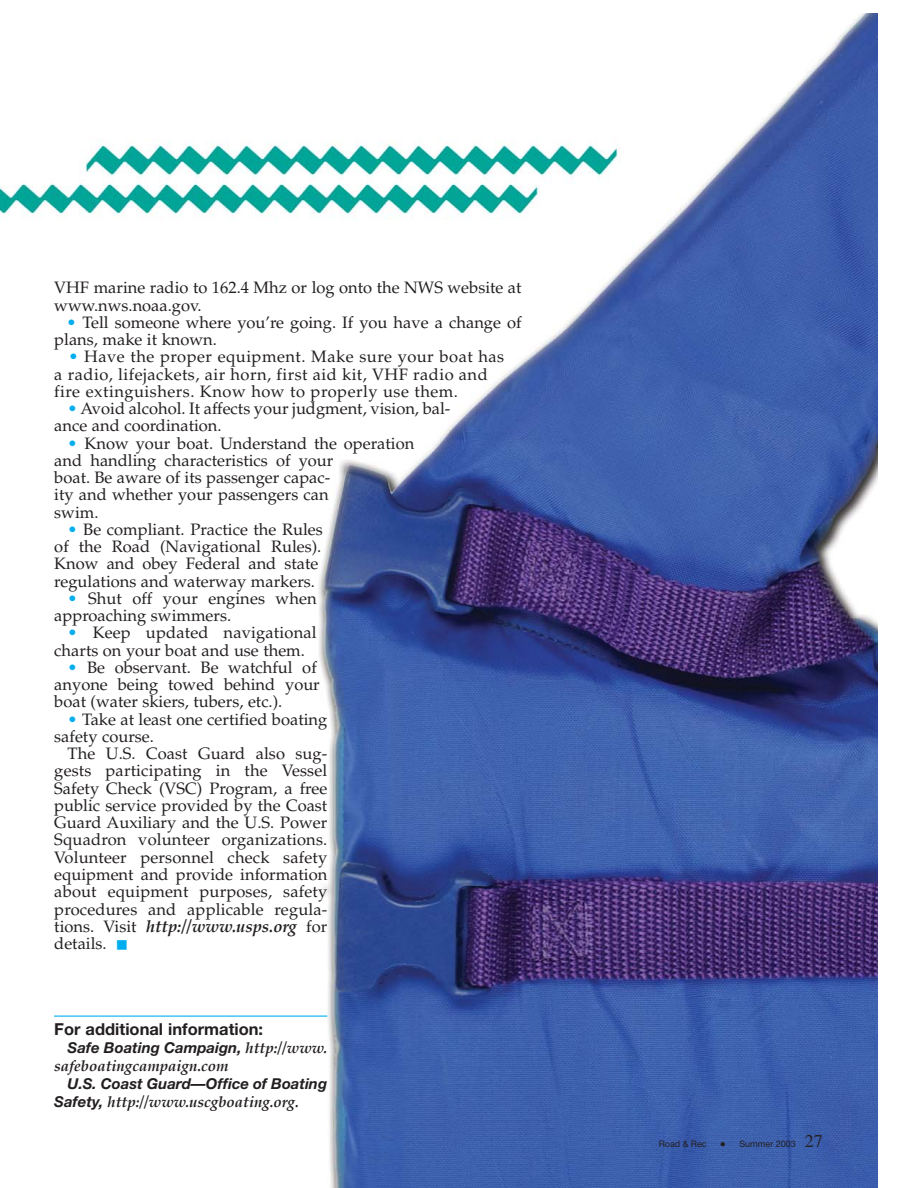
<style>
.page{position:relative;width:918px;height:1188px;background:#fff}
.page>*{position:absolute;margin:0;border:0;box-sizing:border-box;transform-origin:0 0}
.t1{font:16.5px/17.2px "Palatino";color:#231f20}
.t2{font:16.5px/17.2px "Palatino";letter-spacing:.03em;color:#231f20}
.t3{font:700 16.5px "Helvetica Neue";color:#231f20}
.t4{font:italic 700 15px "Helvetica Neue";color:#231f20}
.t5{font:italic 700 15px "Palatino";color:#231f20}
.t6{font:9px "Helvetica Neue";color:#231f20}
.s1{color:#00aeef}
.s2{font-weight:700;font-style:italic}
.s3{font-family:"Palatino"}
.s4{font-family:"Helvetica Neue"}
.s5{font-family:"Times";font-size:18px}
</style>
<div class="page">
<img style="left:0;top:14px;width:878px;height:1174px">
<hr style="left:54px;top:1016px;width:273px;height:1px;background:#00aeef">
<svg style="left:117px;top:940px;width:10px;height:9px"></svg>
<svg style="left:721px;top:1142px;width:4px;height:4px"></svg>
<p class="t1" style="left:54px;top:281px;width:469px">VHF marine radio to 162.4 Mhz or log onto the NWS website at www.nws.noaa.gov.</p>
<p class="t1" style="left:54px;top:316px;width:469px;text-indent:12px"><span class="s1">•</span> Tell someone where you’re going. If you have a change of plans, make it known.</p>
<p class="t2" style="left:54px;top:350px;width:452px;text-indent:14px"><span class="s1">•</span> Have the proper equipment. Make sure your boat has a radio, lifejackets, air horn, first aid kit, VHF radio and fire extinguishers. Know how to properly use them.</p>
<p class="t1" style="left:54px;top:402px;width:398px;text-indent:13px"><span class="s1">•</span> Avoid alcohol. It affects your judgment, vision, bal&shy;ance and coordination.</p>
<p class="t1" style="left:54px;top:436px;width:361px;text-indent:13px"><span class="s1">•</span> Know your boat. Understand the operation and handling characteristics of your<br>boat. Be aware of its passenger capac-<br>ity and whether your passengers can<br>swim.</p>
<p class="t1" style="left:54px;top:523px;width:270px;text-indent:13px"><span class="s1">•</span> Be compliant. Practice the Rules of the Road (Navigational Rules).<br>Know and obey Federal and state regulations and waterway markers.</p>
<p class="t1" style="left:54px;top:592px;width:264px;text-indent:13px"><span class="s1">•</span> Shut off your engines when approaching swimmers.</p>
<p class="t1" style="left:54px;top:626px;width:264px;text-indent:13px"><span class="s1">•</span> Keep updated navigational charts on your boat and use them.</p>
<p class="t1" style="left:54px;top:661px;width:267px;text-indent:13px"><span class="s1">•</span> Be observant. Be watchful of anyone being towed behind your boat (water skiers, tubers, etc.).</p>
<p class="t1" style="left:54px;top:712px;width:274px;text-indent:13px"><span class="s1">•</span> Take at least one certified boating safety course.</p>
<p class="t1" style="left:54px;top:747px;width:275px;text-align:justify;text-indent:13px">The U.S. Coast Guard also sug&shy;gests participating in the Vessel Safety Check (VSC) Program, a free public service provided by the Coast Guard Auxiliary and the U.S. Power Squadron volunteer organizations.<br>Volunteer personnel check safety equipment and provide information about equipment purposes, safety procedures and applicable regula&shy;tions. Visit <span class="s2">http://www.usps.org</span> for details.</p>
<p class="t3" style="left:54px;top:1023px;width:210px">For additional information:</p>
<p class="t4" style="left:68px;top:1043px;width:261px">Safe Boating Campaign, <span class="s3">http://www.</span></p>
<p class="t5" style="left:54px;top:1059px;width:176px">safeboatingcampaign.com</p>
<p class="t4" style="left:68px;top:1079px;width:261px">U.S. Coast Guard—Office of Boating</p>
<p class="t5" style="left:54px;top:1095px;width:246px"><span class="s4">Safety,</span> http://www.uscgboating.org.</p>
<p class="t6" style="left:659px;top:1141px;width:50px">Road &amp; Rec</p>
<p class="t6" style="left:739px;top:1141px;width:85px">Summer 2003 <span class="s5">27</span></p>
</div>
